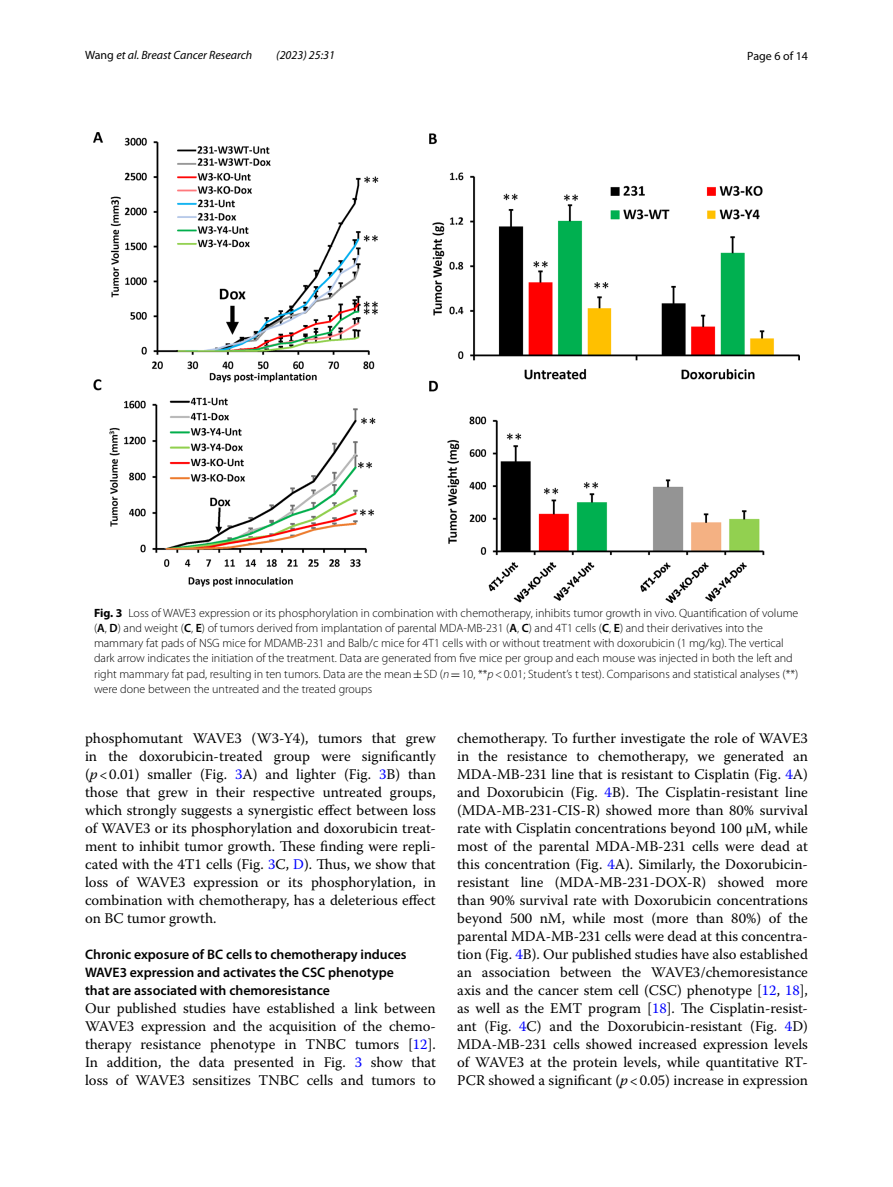
<style>
.page{position:relative;width:893px;height:1187px;background:#fff}
.page>*{position:absolute;margin:0;border:0;box-sizing:border-box;transform-origin:0 0}
.t1{font:14.7px/18px "Warnock Pro";color:#000;text-align:justify}
.t2{font:600 13.8px/18px "Myriad Pro";color:#000}
.t3{font:300 12px/15px "Myriad Pro";color:#000}
.t4{font:italic 12px "Myriad Pro";color:#000}
.t5{font:12px "Myriad Pro";color:#000}
.s1{font-style:normal}
.s2{font-weight:700}
.s3{font-weight:600}
.s4{font-family:"MTSY";font-weight:400}
.s5{font-style:italic}
.s6{color:#00f}
</style>
<div class="page">
<img style="left:94px;top:133px;width:705px;height:469px">
<p class="t4" style="left:85px;top:48px;width:169px"><span class="s1">Wang</span> et al. Breast Cancer Research</p>
<p class="t4" style="left:276px;top:48px;width:60px">(2023) 25:31</p>
<p class="t5" style="left:747px;top:48px;width:62px">Page 6 of 14</p>
<p class="t3" style="left:94px;top:606px;width:706px"><span class="s2">Fig. 3</span> Loss of WAVE3 expression or its phosphorylation in combination with chemotherapy, inhibits tumor growth in vivo. Quantification of volume (<span class="s3">A</span>, <span class="s3">D</span>) and weight (<span class="s3">C</span>, <span class="s3">E</span>) of tumors derived from implantation of parental MDA-MB-231 (<span class="s3">A</span>, <span class="s3">C</span>) and 4T1 cells (<span class="s3">C</span>, <span class="s3">E</span>) and their derivatives into the mammary fat pads of NSG mice for MDAMB-231 and Balb/c mice for 4T1 cells with or without treatment with doxorubicin (1 mg/kg). The vertical dark arrow indicates the initiation of the treatment. Data are generated from five mice per group and each mouse was injected in both the left and right mammary fat pad, resulting in ten tumors. Data are the mean<span class="s4">±</span>SD (<span class="s5">n</span><span class="s4">=</span>10, **<span class="s5">p</span>&lt;0.01; Student’s t test). Comparisons and statistical analyses (**) were done between the untreated and the treated groups</p>
<p class="t1" style="left:85px;top:728px;width:352px">phosphomutant WAVE3 (W3-Y4), tumors that grew in the doxorubicin-treated group were significantly (<span class="s5">p</span>&lt;0.01) smaller (Fig. <span class="s6">3</span>A) and lighter (Fig. <span class="s6">3</span>B) than those that grew in their respective untreated groups, which strongly suggests a synergistic effect between loss of WAVE3 or its phosphorylation and doxorubicin treat&shy;ment to inhibit tumor growth. These finding were repli&shy;cated with the 4T1 cells (Fig. <span class="s6">3</span>C, <span class="s6">D</span>). Thus, we show that loss of WAVE3 expression or its phosphorylation, in combination with chemotherapy, has a deleterious effect on BC tumor growth.</p>
<p class="t2" style="left:85px;top:944px;width:323px">Chronic exposure of BC cells to chemotherapy induces<br>WAVE3 expression and activates the CSC phenotype that are associated with chemoresistance</p>
<p class="t1" style="left:85px;top:998px;width:352px">Our published studies have established a link between WAVE3 expression and the acquisition of the chemo&shy;therapy resistance phenotype in TNBC tumors [<span class="s6">12</span>].<br>In addition, the data presented in Fig. <span class="s6">3</span> show that loss of WAVE3 sensitizes TNBC cells and tumors to</p>
<p class="t1" style="left:457px;top:728px;width:352px">chemotherapy. To further investigate the role of WAVE3 in the resistance to chemotherapy, we generated an MDA-MB-231 line that is resistant to Cisplatin (Fig. <span class="s6">4</span>A) and Doxorubicin (Fig. <span class="s6">4</span>B). The Cisplatin-resistant line (MDA-MB-231-CIS-R) showed more than 80% survival rate with Cisplatin concentrations beyond 100 µM, while most of the parental MDA-MB-231 cells were dead at this concentration (Fig. <span class="s6">4</span>A). Similarly, the Doxorubicin&shy;resistant line (MDA-MB-231-DOX-R) showed more than 90% survival rate with Doxorubicin concentrations beyond 500 nM, while most (more than 80%) of the parental MDA-MB-231 cells were dead at this concentra&shy;tion (Fig. <span class="s6">4</span>B). Our published studies have also established an association between the WAVE3/chemoresistance axis and the cancer stem cell (CSC) phenotype [<span class="s6">12</span>, <span class="s6">18</span>], as well as the EMT program [<span class="s6">18</span>]. The Cisplatin-resist&shy;ant (Fig. <span class="s6">4</span>C) and the Doxorubicin-resistant (Fig. <span class="s6">4</span>D)<br>MDA-MB-231 cells showed increased expression levels of WAVE3 at the protein levels, while quantitative RT-PCR showed a significant (<span class="s5">p</span>&lt;0.05) increase in expression</p>
</div>
